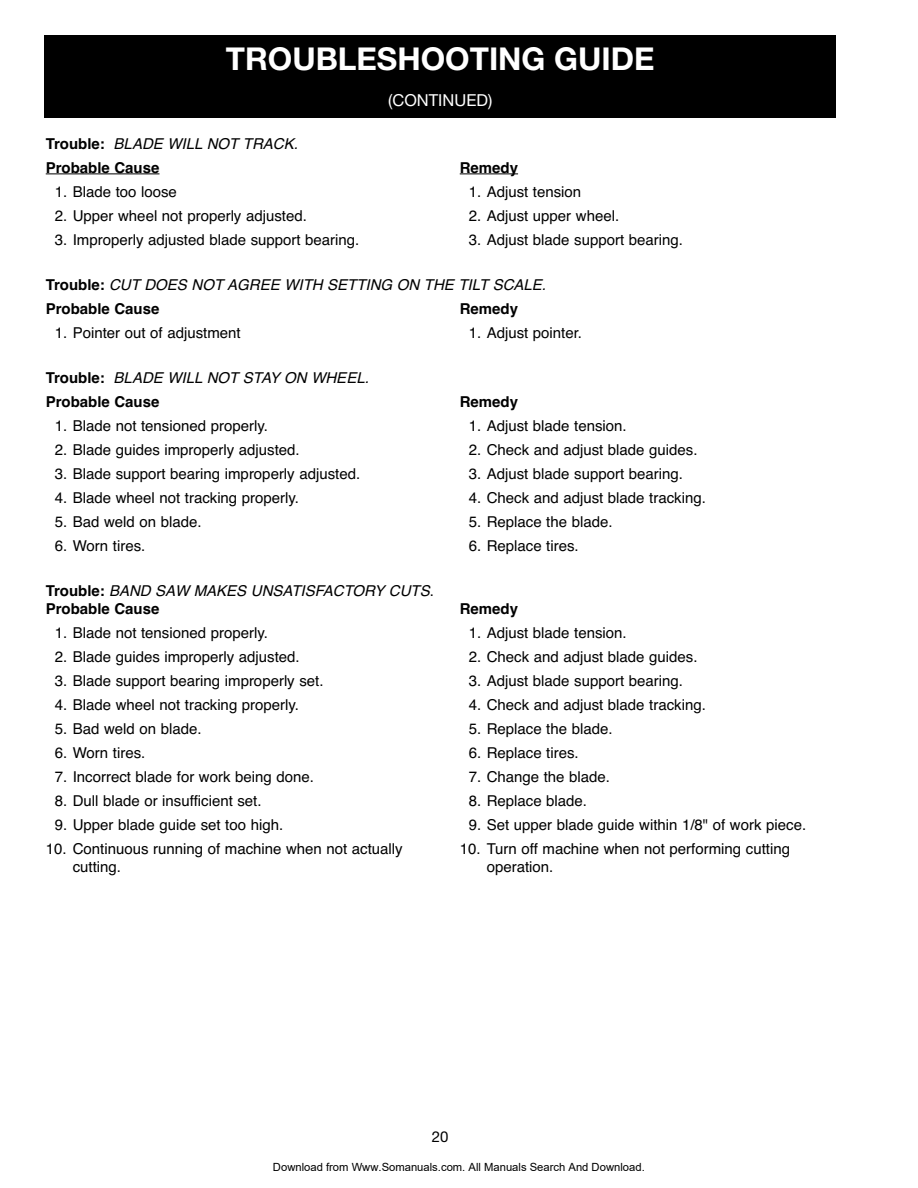
<style>
.page{position:relative;width:918px;height:1188px;background:#fff}
.page>*{position:absolute;margin:0;border:0;box-sizing:border-box;transform-origin:0 0}
.t1{font:700 31.5px "Helvetica Neue";color:#fff}
.t2{font:16.5px "Helvetica Neue";color:#fff}
.t3{font:15px "Helvetica";color:#000}
.t4{font:italic 15px/24px "Helvetica";color:#000}
.t5{font:700 15px/24px "Helvetica";color:#000}
.t6{font:15px "Helvetica Neue";color:#000}
.t7{font:11.25px "Arial";color:#000}
.s1{font-weight:400;font-style:italic}
.s2{font-weight:700;font-style:normal}
.s3{font-style:normal}
</style>
<div class="page">
<hr style="left:46px;top:174px;width:114px;height:1px;background:#000">
<hr style="left:460px;top:174px;width:58px;height:1px;background:#000">
<div style="left:44px;top:35px;width:792px;height:83px;background:#000"></div>
<h1 class="t1" style="left:226px;top:48px;width:430px">TROUBLESHOOTING GUIDE</h1>
<p class="t2" style="left:388px;top:95px;width:106px">(CONTINUED)</p>
<p class="t5" style="left:46px;top:133px;width:257px">Tr o u b l e : <span class="s1">BLADE WILL NOT TRACK.<br></span>Probable Cause</p>
<p class="t5" style="left:460px;top:157px;width:60px">Remedy</p>
<p class="t3" style="left:55px;top:186px;width:124px">1. Blade too loose</p>
<p class="t3" style="left:469px;top:186px;width:114px">1. Adjust tension</p>
<p class="t3" style="left:55px;top:210px;width:254px">2. Upper wheel not properly adjusted.</p>
<p class="t3" style="left:469px;top:210px;width:152px">2. Adjust upper wheel.</p>
<p class="t3" style="left:55px;top:234px;width:306px">3. Improperly adjusted blade support bearing.</p>
<p class="t3" style="left:469px;top:234px;width:216px">3. Adjust blade support bearing.</p>
<p class="t4" style="left:46px;top:274px;width:505px"><span class="s2">Tr o u b l e :</span> CUT DOES NOT AGREE WITH SETTING ON THE TILT SCALE.<br><span class="s2">Probable Cause</span></p>
<p class="t5" style="left:460px;top:298px;width:60px">Remedy</p>
<p class="t3" style="left:55px;top:327px;width:187px">1. Pointer out of adjustment</p>
<p class="t3" style="left:469px;top:327px;width:115px">1. Adjust pointer.</p>
<p class="t4" style="left:46px;top:367px;width:328px"><span class="s2">Tr o u b l e :</span> BLADE WILL NOT STAY ON WHEEL.<br><span class="s2">Probable Cause</span></p>
<p class="t5" style="left:460px;top:391px;width:60px">Remedy</p>
<p class="t3" style="left:55px;top:420px;width:214px">1. Blade not tensioned properly.</p>
<p class="t3" style="left:469px;top:420px;width:159px">1. Adjust blade tension.</p>
<p class="t3" style="left:55px;top:444px;width:246px">2. Blade guides improperly adjusted.</p>
<p class="t3" style="left:469px;top:444px;width:230px">2. Check and adjust blade guides.</p>
<p class="t3" style="left:55px;top:468px;width:307px">3. Blade support bearing improperly adjusted.</p>
<p class="t3" style="left:469px;top:468px;width:216px">3. Adjust blade support bearing.</p>
<p class="t3" style="left:55px;top:492px;width:246px">4. Blade wheel not tracking properly.</p>
<p class="t3" style="left:469px;top:492px;width:239px">4. Check and adjust blade tracking.</p>
<p class="t3" style="left:55px;top:516px;width:148px">5. Bad weld on blade.</p>
<p class="t3" style="left:469px;top:516px;width:145px">5. Replace the blade.</p>
<p class="t3" style="left:55px;top:540px;width:92px">6. Worn tires.</p>
<p class="t3" style="left:469px;top:540px;width:111px">6. Replace tires.</p>
<p class="t4" style="left:46px;top:583px;width:390px;line-height:18px"><span class="s2">Tr o u b l e :</span> BAND SAW MAKES UNSATISFACTORY CUTS<span class="s3">.<br></span><span class="s2">Probable Cause</span></p>
<p class="t5" style="left:460px;top:598px;width:60px">Remedy</p>
<p class="t3" style="left:55px;top:627px;width:214px">1. Blade not tensioned properly.</p>
<p class="t3" style="left:469px;top:627px;width:159px">1. Adjust blade tension.</p>
<p class="t3" style="left:55px;top:651px;width:246px">2. Blade guides improperly adjusted.</p>
<p class="t3" style="left:469px;top:651px;width:230px">2. Check and adjust blade guides.</p>
<p class="t3" style="left:55px;top:675px;width:270px">3. Blade support bearing improperly set.</p>
<p class="t3" style="left:469px;top:675px;width:216px">3. Adjust blade support bearing.</p>
<p class="t3" style="left:55px;top:699px;width:246px">4. Blade wheel not tracking properly.</p>
<p class="t3" style="left:469px;top:699px;width:239px">4. Check and adjust blade tracking.</p>
<p class="t3" style="left:55px;top:723px;width:148px">5. Bad weld on blade.</p>
<p class="t3" style="left:469px;top:723px;width:145px">5. Replace the blade.</p>
<p class="t3" style="left:55px;top:747px;width:92px">6. Worn tires.</p>
<p class="t3" style="left:469px;top:747px;width:111px">6. Replace tires.</p>
<p class="t3" style="left:55px;top:771px;width:261px">7. Incorrect blade for work being done.</p>
<p class="t3" style="left:469px;top:771px;width:143px">7. Change the blade.</p>
<p class="t3" style="left:55px;top:795px;width:208px">8. Dull blade or insufficient set.</p>
<p class="t3" style="left:469px;top:795px;width:120px">8. Replace blade.</p>
<p class="t3" style="left:55px;top:819px;width:230px">9. Upper blade guide set too high.</p>
<p class="t3" style="left:469px;top:819px;width:339px">9. Set upper blade guide within 1/8" of work piece.</p>
<p class="t3" style="left:46px;top:843px;width:359px">10. Continuous running of machine when not actually</p>
<p class="t3" style="left:460px;top:843px;width:332px">10. Turn off machine when not performing cutting</p>
<p class="t3" style="left:73px;top:861px;width:50px">cutting.</p>
<p class="t3" style="left:487px;top:861px;width:68px">operation.</p>
<p class="t6" style="left:432px;top:1132px;width:18px">20</p>
<p class="t7" style="left:273px;top:1160px;width:373px">Download from Www.Somanuals.com. All Manuals Search And Download.</p>
</div>
